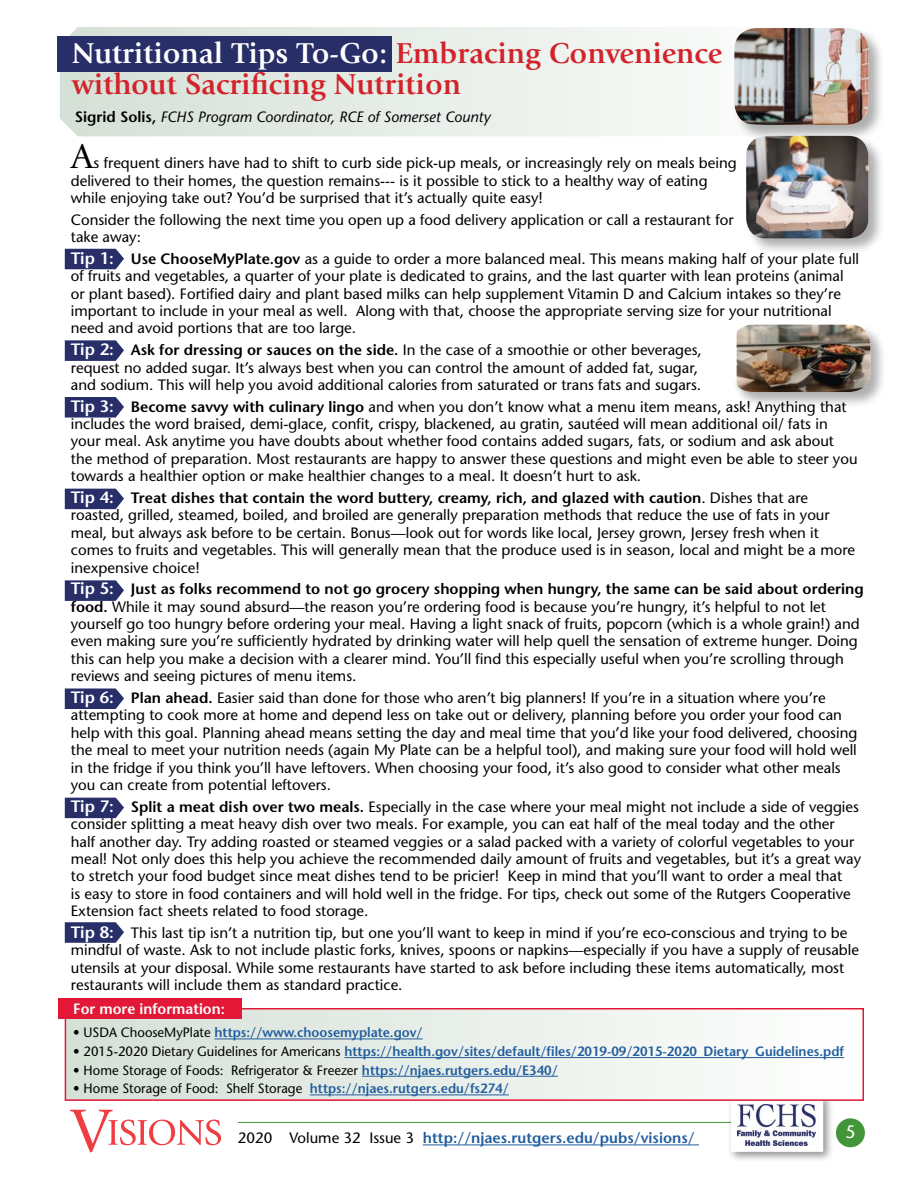
<style>
.page{position:relative;width:918px;height:1188px;background:#fff}
.page>*{position:absolute;margin:0;border:0;box-sizing:border-box;transform-origin:0 0}
.t1{font:36px "Giovanni";color:#000}
.t2{font:700 30px/31.5px "Giovanni";color:#d2232a}
.t3{font:18px "Stone Sans";color:#fff}
.t4{font:15px/17.4px "Stone Sans";color:#000}
.t5{font:600 15px "Stone Sans";color:#215e9e}
.t6{font:italic 15px "Stone Sans";color:#000}
.t7{font:600 15px "Stone Sans";color:#fff}
.t8{font:600 13.5px "Stone Sans";color:#215e9e}
.t9{font:13.5px "Stone Sans";color:#000}
.s1{color:#fff}
.s2{font-weight:600;font-style:normal}
.s3{font-weight:600;font-size:16.5px;color:#fff}
.s4{font-weight:600}
.s5{font-weight:400;color:#000}
.s6{font-weight:600;color:#215e9e}
</style>
<div class="page">
<svg style="left:70px;top:1110px;width:151px;height:42px"></svg>
<hr style="left:238px;top:1122px;width:565px;height:1px;background:#439539">
<hr style="left:423px;top:1145px;width:276px;height:1px;background:#215e9e">
<div style="left:727px;top:1092px;width:108px;height:71px;background:#000;opacity:.43"></div>
<div style="left:731px;top:1096px;width:92px;height:56px;background:#fff;border:2px solid #fff"></div>
<img style="left:738px;top:1104px;width:78px;height:41px">
<div style="left:836px;top:1118px;width:29px;height:29px;background:#439539;border-radius:50%"></div>
<svg style="left:65px;top:688px;width:59px;height:21px"></svg>
<svg style="left:65px;top:580px;width:59px;height:21px"></svg>
<svg style="left:65px;top:922px;width:59px;height:21px"></svg>
<svg style="left:65px;top:798px;width:59px;height:20px"></svg>
<svg style="left:65px;top:340px;width:59px;height:21px"></svg>
<svg style="left:65px;top:249px;width:59px;height:20px"></svg>
<svg style="left:60px;top:27px;width:606px;height:109px"></svg>
<svg style="left:65px;top:489px;width:59px;height:20px"></svg>
<svg style="left:65px;top:397px;width:59px;height:21px"></svg>
<div style="left:733px;top:26px;width:152px;height:116px;background:#000;opacity:.32"></div>
<img style="left:734px;top:28px;width:134px;height:97px">
<div style="left:57px;top:36px;width:334px;height:35px;background:#272e68"></div>
<div style="left:745px;top:134px;width:140px;height:121px;background:#000;opacity:.32"></div>
<img style="left:746px;top:136px;width:122px;height:103px">
<div style="left:731px;top:323px;width:156px;height:86px;background:#000;opacity:.32"></div>
<img style="left:732px;top:325px;width:138px;height:67px">
<div style="left:65px;top:1009px;width:798px;height:91px;background:linear-gradient(to right,#d4dfd6,#fefefe)"></div>
<div style="left:65px;top:1008px;width:799px;height:93px;border:2px solid #e31837"></div>
<div style="left:58px;top:999px;width:184px;height:20px;background:#e31837"></div>
<hr style="left:214px;top:1039px;width:209px;height:1px;background:#215e9e">
<hr style="left:344px;top:1057px;width:500px;height:1px;background:#215e9e">
<hr style="left:362px;top:1076px;width:196px;height:1px;background:#215e9e">
<hr style="left:310px;top:1095px;width:199px;height:1px;background:#215e9e">
<h2 class="t2" style="left:72px;top:37px;width:652px"><span class="s1">Nutritional Tips To-Go:</span> Embracing Convenience without Sacrificing Nutrition</h2>
<p class="t6" style="left:75px;top:107px;width:417px"><span class="s2">Sigrid Solis,</span> FCHS Program Coordinator, RCE of Somerset County</p>
<h1 class="t1" style="left:71px;top:136px;width:24px">A</h1>
<p class="t4" style="left:71px;top:154px;width:667px;text-indent:23px">s frequent diners have had to shift to curb side pick-up meals, or increasingly rely on meals being delivered to their homes, the question remains--- is it possible to stick to a healthy way of eating while enjoying take out? You’d be surprised that it’s actually quite easy!</p>
<p class="t4" style="left:71px;top:211px;width:664px">Consider the following the next time you open up a food delivery application or call a restaurant for take away:</p>
<p class="t4" style="left:71px;top:250px;width:790px"><span class="s3">Tip 1:</span> <span class="s4">Use ChooseMyPlate.gov</span> as a guide to order a more balanced meal. This means making half of your plate full of fruits and vegetables, a quarter of your plate is dedicated to grains, and the last quarter with lean proteins (animal or plant based). Fortified dairy and plant based milks can help supplement Vitamin D and Calcium intakes so they’re important to include in your meal as well. Along with that, choose the appropriate serving size for your nutritional need and avoid portions that are too large.</p>
<p class="t4" style="left:71px;top:341px;width:633px"><span class="s3">Tip 2:</span> <span class="s4">Ask for dressing or sauces on the side.</span> In the case of a smoothie or other beverages, request no added sugar. It’s always best when you can control the amount of added fat, sugar, and sodium. This will help you avoid additional calories from saturated or trans fats and sugars.</p>
<p class="t4" style="left:71px;top:398px;width:788px"><span class="s3">Tip 3:</span> <span class="s4">Become savvy with culinary lingo</span> and when you don’t know what a menu item means, ask! Anything that includes the word braised, demi-glace, confit, crispy, blackened, au gratin, sautéed will mean additional oil/ fats in your meal. Ask anytime you have doubts about whether food contains added sugars, fats, or sodium and ask about the method of preparation. Most restaurants are happy to answer these questions and might even be able to steer you towards a healthier option or make healthier changes to a meal. It doesn’t hurt to ask.</p>
<p class="t4" style="left:71px;top:489px;width:786px"><span class="s3">Tip 4:</span> <span class="s4">Treat dishes that contain the word buttery, creamy, rich, and glazed with caution</span>. Dishes that are roasted, grilled, steamed, boiled, and broiled are generally preparation methods that reduce the use of fats in your meal, but always ask before to be certain. Bonus—look out for words like local, Jersey grown, Jersey fresh when it comes to fruits and vegetables. This will generally mean that the produce used is in season, local and might be a more inexpensive choice!</p>
<p class="t4" style="left:71px;top:580px;width:795px"><span class="s3">Tip 5:</span> <span class="s4">Just as folks recommend to not go grocery shopping when hungry, the same can be said about ordering food.</span> While it may sound absurd—the reason you’re ordering food is because you’re hungry, it’s helpful to not let yourself go too hungry before ordering your meal. Having a light snack of fruits, popcorn (which is a whole grain!) and even making sure you’re sufficiently hydrated by drinking water will help quell the sensation of extreme hunger. Doing this can help you make a decision with a clearer mind. You’ll find this especially useful when you’re scrolling through reviews and seeing pictures of menu items.</p>
<p class="t4" style="left:71px;top:689px;width:788px"><span class="s3">Tip 6:</span> <span class="s4">Plan ahead.</span> Easier said than done for those who aren’t big planners! If you’re in a situation where you’re attempting to cook more at home and depend less on take out or delivery, planning before you order your food can help with this goal. Planning ahead means setting the day and meal time that you’d like your food delivered, choosing the meal to meet your nutrition needs (again My Plate can be a helpful tool), and making sure your food will hold well in the fridge if you think you’ll have leftovers. When choosing your food, it’s also good to consider what other meals you can create from potential leftovers.</p>
<p class="t4" style="left:71px;top:798px;width:792px"><span class="s3">Tip 7:</span> <span class="s4">Split a meat dish over two meals.</span> Especially in the case where your meal might not include a side of veggies consider splitting a meat heavy dish over two meals. For example, you can eat half of the meal today and the other half another day. Try adding roasted or steamed veggies or a salad packed with a variety of colorful vegetables to your meal! Not only does this help you achieve the recommended daily amount of fruits and vegetables, but it’s a great way to stretch your food budget since meat dishes tend to be pricier! Keep in mind that you’ll want to order a meal that<br>is easy to store in food containers and will hold well in the fridge. For tips, check out some of the Rutgers Cooperative Extension fact sheets related to food storage.</p>
<p class="t4" style="left:71px;top:924px;width:790px"><span class="s3">Tip 8:</span> This last tip isn’t a nutrition tip, but one you’ll want to keep in mind if you’re eco-conscious and trying to be mindful of waste. Ask to not include plastic forks, knives, spoons or napkins—especially if you have a supply of reusable utensils at your disposal. While some restaurants have started to ask before including these items automatically, most restaurants will include them as standard practice.</p>
<p class="t7" style="left:73px;top:999px;width:153px">For more information:</p>
<p class="t8" style="left:73px;top:1024px;width:351px"><span class="s5">• USDA ChooseMyPlate</span> https://www.choosemyplate.gov/</p>
<p class="t8" style="left:73px;top:1043px;width:772px"><span class="s5">• 2015-2020 Dietary Guidelines for Americans</span> https://health.gov/sites/default/files/2019-09/2015-2020_Dietary_Guidelines.pdf</p>
<p class="t9" style="left:73px;top:1062px;width:486px">• Home Storage of Foods: Refrigerator &amp; Freezer <span class="s6">https://njaes.rutgers.edu/E340/</span></p>
<p class="t8" style="left:73px;top:1080px;width:437px"><span class="s5">• Home Storage of Food: Shelf Storage</span> https://njaes.rutgers.edu/fs274/</p>
<p class="t5" style="left:238px;top:1128px;width:458px"><span class="s5">2020 Volume 32 Issue 3</span> http://njaes.rutgers.edu/pubs/visions/</p>
<p class="t3" style="left:845px;top:1121px;width:12px">5</p>
</div>
